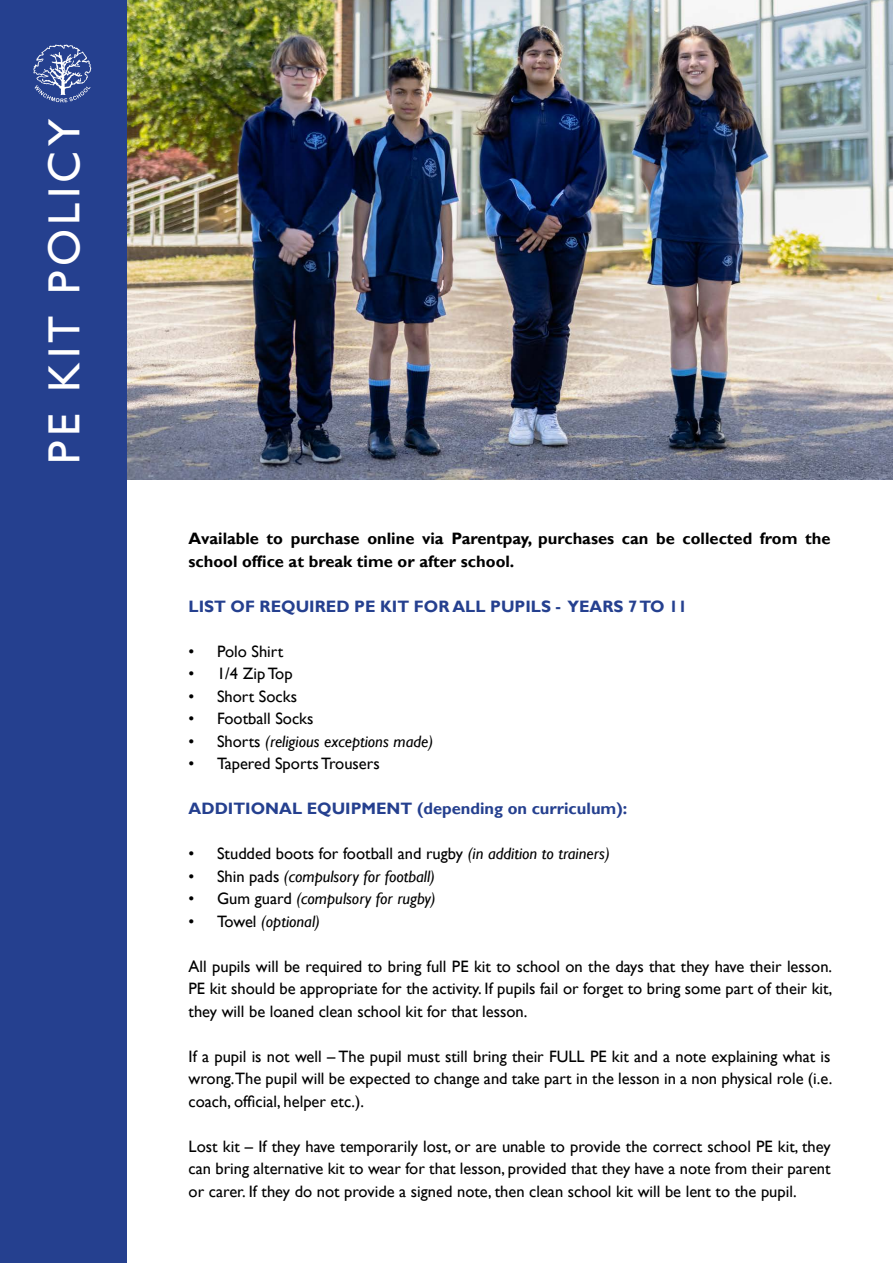
<style>
.page{position:relative;width:893px;height:1263px;background:#fff}
.page>*{position:absolute;margin:0;border:0;box-sizing:border-box;transform-origin:0 0}
.t1{font:45px "Gill Sans";letter-spacing:.1em;color:#fff}
.t2{font:16.5px/22.5px "Gill Sans";color:#000;text-align:justify}
.t3{font:italic 16.5px "Gill Sans";color:#000}
.t4{font:700 16.5px/22.5px "Gill Sans";color:#000}
.t5{font:700 16.5px "Gill Sans";color:#25408f}
.s1{font-style:normal}
.s2{font-style:italic}
</style>
<div class="page">
<img style="left:126px;top:0;width:767px;height:479px">
<div style="left:0;top:0;width:126px;height:1263px;background:#25408f"></div>
<img style="left:34px;top:45px;width:31px;height:32px">
<h1 class="t1" style="left:38px;top:464px;width:346px;rotate:-90deg">pe kit policy</h1>
<p class="t4" style="left:189px;top:528px;width:644px">Available to purchase online via Parentpay, purchases can be collected from the school office at break time or after school.</p>
<p class="t5" style="left:189px;top:596px;width:20px">List</p>
<p class="t5" style="left:231px;top:596px;width:77px">of required</p>
<p class="t5" style="left:354px;top:596px;width:73px">PE kit for</p>
<p class="t5" style="left:452px;top:596px;width:12px">all</p>
<p class="t5" style="left:490px;top:596px;width:11px">pupils</p>
<p class="t5" style="left:556px;top:596px;width:24px">- years</p>
<p class="t5" style="left:628px;top:596px;width:61px">7 to 11</p>
<p class="t2" style="left:189px;top:640px;width:96px">• Polo Shirt</p>
<p class="t2" style="left:189px;top:662px;width:106px">• 1/4 Zip Top</p>
<p class="t2" style="left:189px;top:685px;width:110px">• Short Socks</p>
<p class="t2" style="left:189px;top:707px;width:126px">• Football Socks</p>
<p class="t3" style="left:189px;top:731px;width:246px"><span class="s1">• Shorts</span> (religious exceptions made)</p>
<p class="t2" style="left:189px;top:752px;width:193px">• Tapered Sports Trousers</p>
<p class="t5" style="left:189px;top:798px;width:440px">ADDITIONAL EQUIPMENT (depending on curriculum):</p>
<p class="t2" style="left:189px;top:842px;width:423px">• Studded boots for football and rugby <span class="s2">(in addition to trainers)</span></p>
<p class="t3" style="left:189px;top:866px;width:248px"><span class="s1">• Shin pads</span> (compulsory for football)</p>
<p class="t3" style="left:189px;top:889px;width:249px"><span class="s1">• Gum guard</span> (compulsory for rugby)</p>
<p class="t3" style="left:189px;top:911px;width:133px"><span class="s1">• Towel</span> (optional)</p>
<p class="t2" style="left:189px;top:955px;width:645px">All pupils will be required to bring full PE kit to school on the days that they have their lesson.<br>PE kit should be appropriate for the activity.If pupils fail or forget to bring some part of their kit, they will be loaned clean school kit for that lesson.</p>
<p class="t2" style="left:189px;top:1045px;width:645px">If a pupil is not well – The pupil must still bring their FULL PE kit and a note explaining what is wrong.The pupil will be expected to change and take part in the lesson in a non physical role (i.e. coach, official, helper etc.).</p>
<p class="t2" style="left:189px;top:1135px;width:644px">Lost kit – If they have temporarily lost, or are unable to provide the correct school PE kit, they can bring alternative kit to wear for that lesson, provided that they have a note from their parent or carer.If they do not provide a signed note, then clean school kit will be lent to the pupil.</p>
</div>
